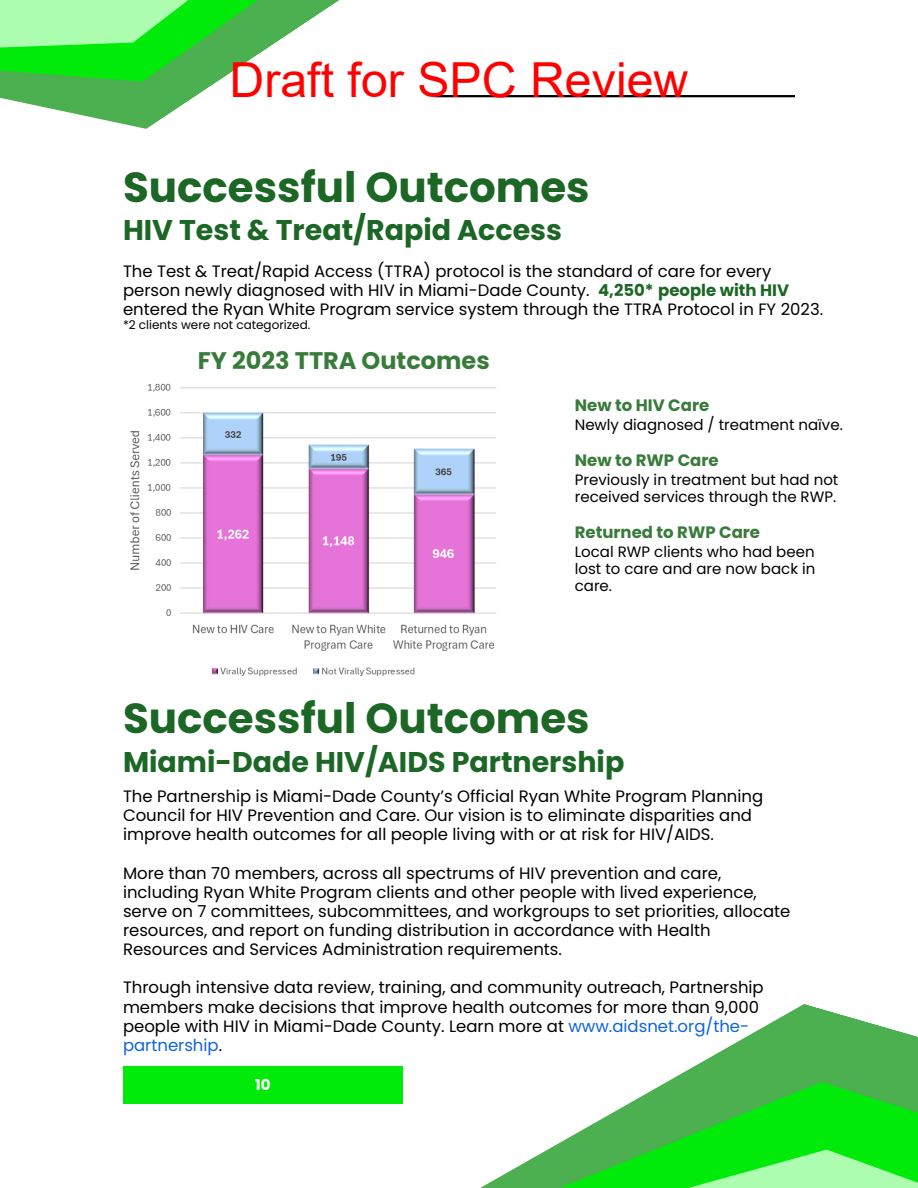
<style>
.page{position:relative;width:918px;height:1188px;background:#fff}
.page>*{position:absolute;margin:0;border:0;box-sizing:border-box;transform-origin:0 0}
.t1{font:48.3px "Arial";color:#f00}
.t2{font:700 42px "Poppins";color:#1c6725}
.t3{font:700 28.5px "Poppins";color:#1c6725}
.t4{font:700 24px "Poppins";color:#387b3b}
.t5{font:16.5px/19.2px "Poppins";color:#000}
.t6{font:700 16.5px "Poppins";color:#387b3b}
.t7{font:15px/16.8px "Poppins";color:#000}
.t8{font:700 15px "Poppins";color:#fff}
.t9{font:12px "Poppins";color:#000}
.s1{font-weight:700;color:#1c6725}
.s2{color:#0e64d8}
</style>
<div class="page">
<svg style="left:0;top:0;width:494px;height:129px"></svg>
<hr style="left:435px;top:95px;width:360px;height:2px;background:#000">
<div style="left:123px;top:1066px;width:280px;height:38px;background:#00eb09"></div>
<svg style="left:480px;top:1016px;width:438px;height:172px"></svg>
<img style="left:130px;top:383px;width:366px;height:293px">
<h1 class="t1" style="left:230px;top:47px;width:460px">Draft for SPC Review</h1>
<p class="t2" style="left:123px;top:158px;width:468px">Successful Outcomes</p>
<p class="t3" style="left:123px;top:210px;width:441px">HIV Test &amp; Treat/Rapid Access</p>
<h2 class="t5" style="left:123px;top:261px;width:702px">The Test &amp; Treat/Rapid Access (TTRA) protocol is the standard of care for every person newly diagnosed with HIV in Miami-Dade County. <span class="s1">4,250* people with HIV </span>entered the Ryan White Program service system through the TTRA Protocol in FY 2023.</h2>
<h2 class="t9" style="left:123px;top:316px;width:189px">*2 clients were not categorized.</h2>
<p class="t4" style="left:198px;top:344px;width:293px">FY 2023 TTRA Outcomes</p>
<p class="t6" style="left:575px;top:393px;width:136px">New to HIV Care</p>
<p class="t7" style="left:575px;top:416px;width:270px">Newly diagnosed / treatment naïve.</p>
<p class="t6" style="left:575px;top:448px;width:145px">New to RWP Care</p>
<p class="t7" style="left:575px;top:471px;width:265px">Previously in treatment but had not received services through the RWP.</p>
<p class="t6" style="left:575px;top:520px;width:187px">Returned to RWP Care</p>
<h1 class="t7" style="left:575px;top:543px;width:242px;text-align:justify">Local RWP clients who had been lost to care and are now back in care.</h1>
<p class="t2" style="left:123px;top:689px;width:468px">Successful Outcomes</p>
<p class="t3" style="left:123px;top:742px;width:503px">Miami-Dade HIV/AIDS Partnership</p>
<h3 class="t5" style="left:123px;top:787px;width:642px">The Partnership is Miami-Dade County’s Official Ryan White Program Planning<br>Council for HIV Prevention and Care. Our vision is to eliminate disparities and improve health outcomes for all people living with or at risk for HIV/AIDS.</h3>
<h3 class="t5" style="left:123px;top:863px;width:669px">More than 70 members, across all spectrums of HIV prevention and care, including Ryan White Program clients and other people with lived experience, serve on 7 committees, subcommittees, and workgroups to set priorities, allocate resources, and report on funding distribution in accordance with Health Resources and Services Administration requirements.</h3>
<h3 class="t5" style="left:123px;top:978px;width:642px">Through intensive data review, training, and community outreach, Partnership members make decisions that improve health outcomes for more than 9,000 people with HIV in Miami-Dade County. Learn more at <span class="s2">www.aidsnet.org/the&shy;partnership</span>.</h3>
<h1 class="t8" style="left:255px;top:1074px;width:17px">10</h1>
</div>
